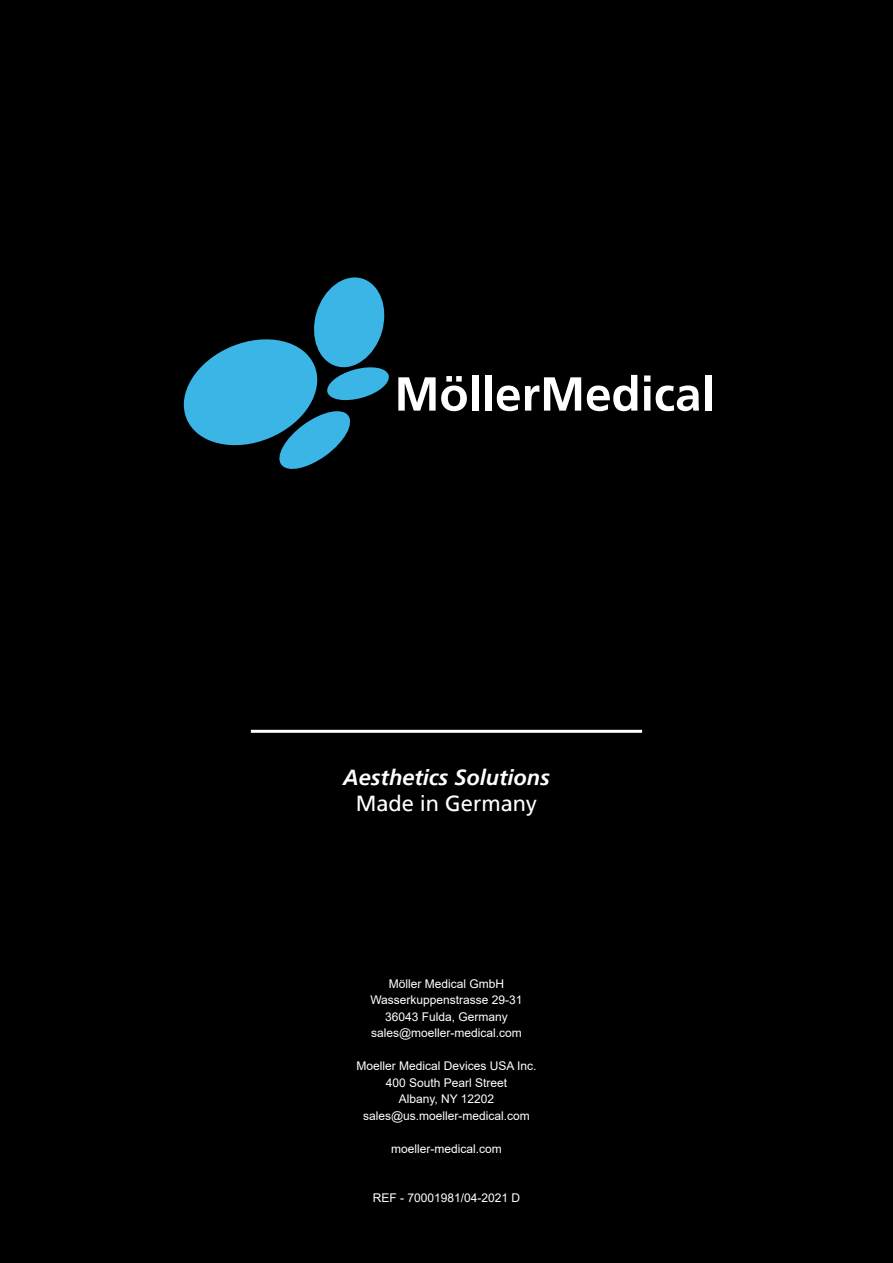
<style>
.page{position:relative;width:893px;height:1263px;background:#000}
.page>*{position:absolute;margin:0;border:0;box-sizing:border-box;transform-origin:0 0}
.t1{font:italic 700 21.75px "Frutiger Linotype";color:#fff}
.t2{font:21.75px "Frutiger Linotype";color:#fff}
.t3{font:12px/16.5px "Arial";color:#fff;text-align:center}
</style>
<div class="page">
<svg style="left:183px;top:277px;width:206px;height:192px"></svg>
<svg style="left:398px;top:376px;width:69px;height:35px"></svg>
<div style="left:472px;top:375px;width:6px;height:36px;background:#fff"></div>
<div style="left:485px;top:375px;width:7px;height:36px;background:#fff"></div>
<svg style="left:497px;top:377px;width:84px;height:34px"></svg>
<svg style="left:587px;top:375px;width:50px;height:36px"></svg>
<svg style="left:644px;top:375px;width:6px;height:36px"></svg>
<svg style="left:656px;top:385px;width:43px;height:26px"></svg>
<div style="left:705px;top:375px;width:6px;height:36px;background:#fff"></div>
<hr style="left:251px;top:730px;width:391px;height:3px;background:#fff">
<h1 class="t1" style="left:343px;top:764px;width:208px">Aesthetics Solutions</h1>
<h1 class="t2" style="left:356px;top:790px;width:183px">Made in Germany</h1>
<p class="t3" style="left:370px;top:975px;width:154px">Möller Medical GmbH<br>Wasserkuppenstrasse 29-31<br>36043 Fulda, Germany sales@moeller-medical.com</p>
<p class="t3" style="left:356px;top:1057px;width:182px">Moeller Medical Devices USA Inc.<br>400 South Pearl Street<br>Albany, NY 12202 sales@us.moeller-medical.com</p>
<p class="t3" style="left:391px;top:1140px;width:112px">moeller-medical.com</p>
<p class="t3" style="left:373px;top:1189px;width:149px">REF - 70001981/04-2021 D</p>
</div>
